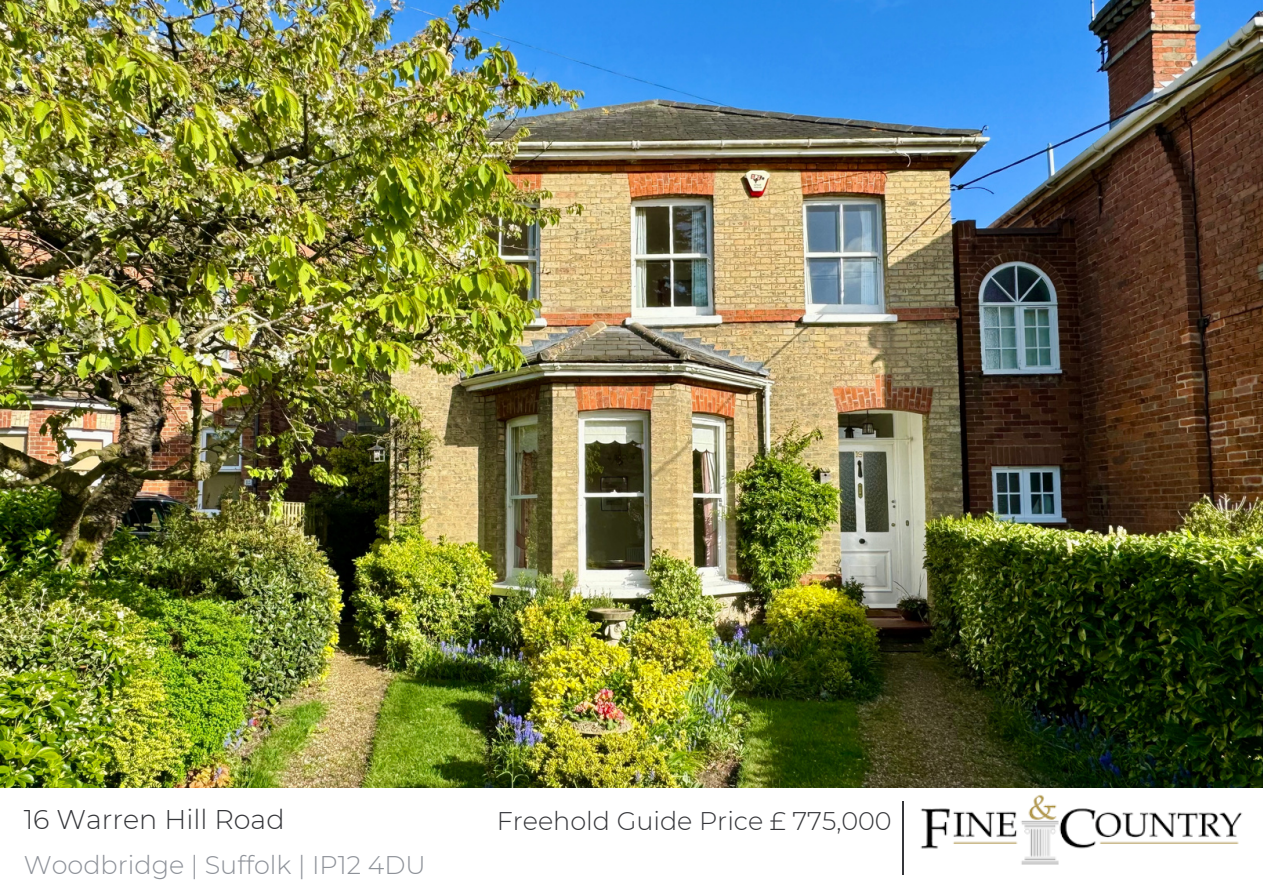
<style>
.page{position:relative;width:1263px;height:894px;background:#fff}
.page>*{position:absolute;margin:0;border:0;box-sizing:border-box;transform-origin:0 0}
.t1{font:100 78px "Montserrat";color:#35363a}
.t2{font:300 27px "Montserrat";color:#35363a}
.t3{font:300 25.5px "Montserrat";color:#8e9299}
.t4{font:300 25.5px "Montserrat";color:#35363a}
</style>
<div class="page">
<img style="left:900px;top:786px;width:363px;height:79px">
<img style="left:0;top:0;width:1263px;height:786px">
<p class="t2" style="left:24px;top:802px;width:262px">16 Warren Hill Road</p>
<h1 class="t3" style="left:24px;top:849px;width:403px">Woodbridge | Suffolk | IP12 4DU</h1>
<h1 class="t4" style="left:497px;top:804px;width:396px">Freehold Guide Price £ 775,000</h1>
<h1 class="t1" style="left:892px;top:784px;width:24px">|</h1>
</div>
